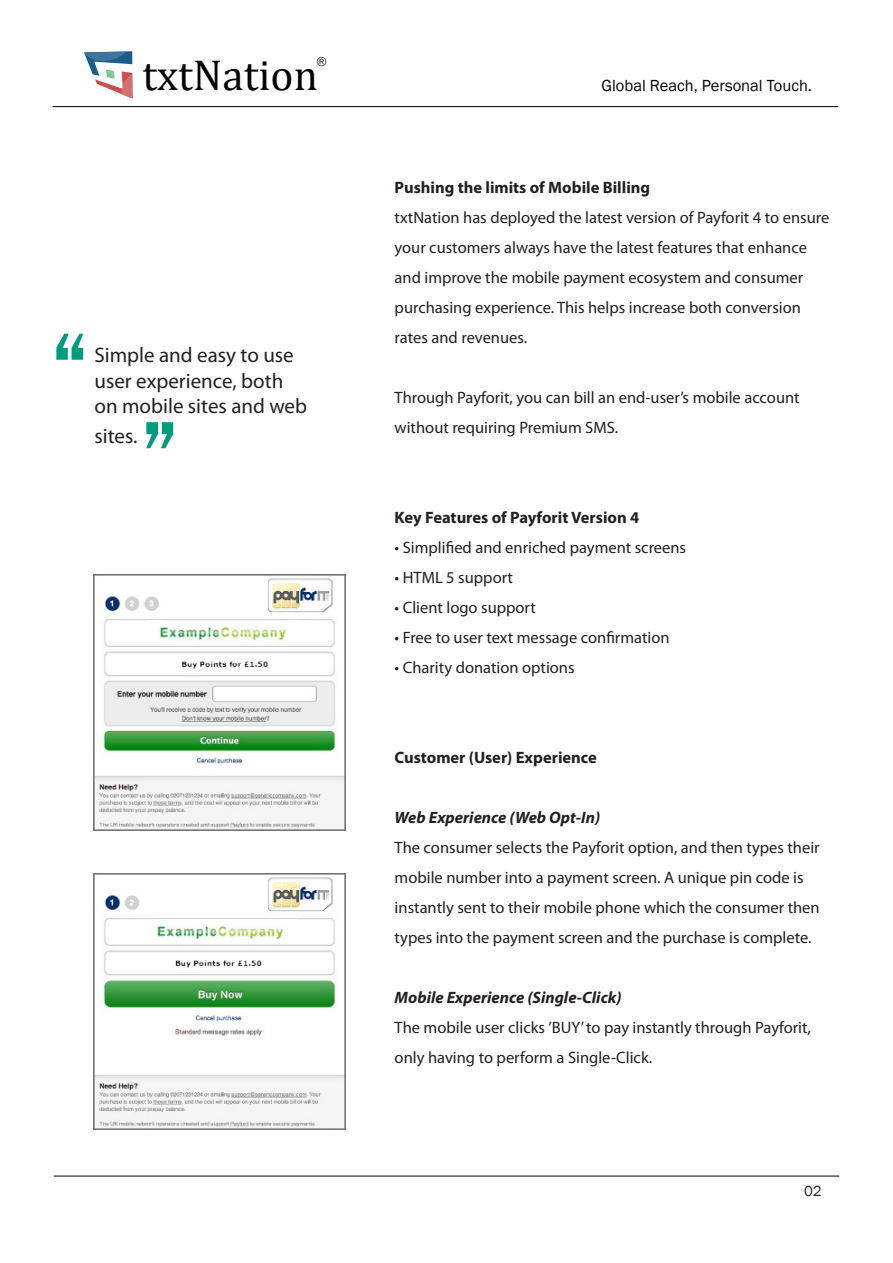
<style>
.page{position:relative;width:893px;height:1263px;background:#fff}
.page>*{position:absolute;margin:0;border:0;box-sizing:border-box;transform-origin:0 0}
.t1{font:500 108px "Franklin Gothic";color:#009c7e}
.t2{font:43.5px "Cambria";color:#040503}
.t3{font:21px/25.5px "Myriad Pro";color:#231f20}
.t4{font:16.5px/30px "Myriad Pro";color:#231f20}
.t5{font:700 16.5px "Myriad Pro";color:#231f20}
.t6{font:italic 700 16.5px "Myriad Pro";color:#231f20}
.t7{font:16.5px "Franklin Gothic";color:#040503}
.t8{font:15px "Franklin Gothic";color:#231f20}
.t9{font:13.5px "Franklin Gothic";color:#231f20}
</style>
<div class="page">
<hr style="left:54px;top:1176px;width:785px;height:1px;background:#000">
<hr style="left:53px;top:106px;width:785px;height:1px;background:#000">
<svg style="left:84px;top:51px;width:49px;height:48px"></svg>
<img style="left:93px;top:873px;width:252px;height:257px">
<img style="left:93px;top:574px;width:252px;height:257px">
<p class="t9" style="left:316px;top:53px;width:12px">®</p>
<p class="t2" style="left:142px;top:50px;width:177px">txtNation</p>
<p class="t1" style="left:50px;top:303px;width:42px">“</p>
<p class="t3" style="left:94px;top:342px;width:214px">Simple and easy to use user experience, both on mobile sites and web</p>
<p class="t3" style="left:94px;top:423px;width:45px">sites.</p>
<p class="t1" style="left:139px;top:391px;width:42px">”</p>
<p class="t7" style="left:601px;top:75px;width:212px">Global Reach, Personal Touch.</p>
<p class="t5" style="left:395px;top:177px;width:257px">Pushing the limits of Mobile Billing</p>
<p class="t4" style="left:395px;top:202px;width:436px">txtNation has deployed the latest version of Payforit 4 to ensure your customers always have the latest features that enhance and improve the mobile payment ecosystem and consumer purchasing experience. This helps increase both conversion rates and revenues.</p>
<p class="t4" style="left:395px;top:382px;width:406px">Through Payforit, you can bill an end-user’s mobile account without requiring Premium SMS.</p>
<p class="t5" style="left:395px;top:507px;width:246px">Key Features of Payforit Version 4</p>
<p class="t4" style="left:395px;top:532px;width:293px">• Simplified and enriched payment screens</p>
<p class="t4" style="left:395px;top:562px;width:120px">• HTML 5 support</p>
<p class="t4" style="left:395px;top:592px;width:143px">• Client logo support</p>
<p class="t4" style="left:395px;top:622px;width:276px">• Free to user text message confirmation</p>
<p class="t4" style="left:395px;top:652px;width:181px">• Charity donation options</p>
<p class="t5" style="left:395px;top:747px;width:204px">Customer (User) Experience</p>
<p class="t6" style="left:395px;top:807px;width:207px">Web Experience (Web Opt-In)</p>
<p class="t4" style="left:395px;top:832px;width:427px">The consumer selects the Payforit option, and then types their mobile number into a payment screen. A unique pin code is instantly sent to their mobile phone which the consumer then types into the payment screen and the purchase is complete.</p>
<p class="t6" style="left:395px;top:987px;width:229px">Mobile Experience (Single-Click)</p>
<p class="t4" style="left:395px;top:1012px;width:418px">The mobile user clicks ’BUY’ to pay instantly through Payforit, only having to perform a Single-Click.</p>
<p class="t8" style="left:804px;top:1181px;width:19px">02</p>
</div>
